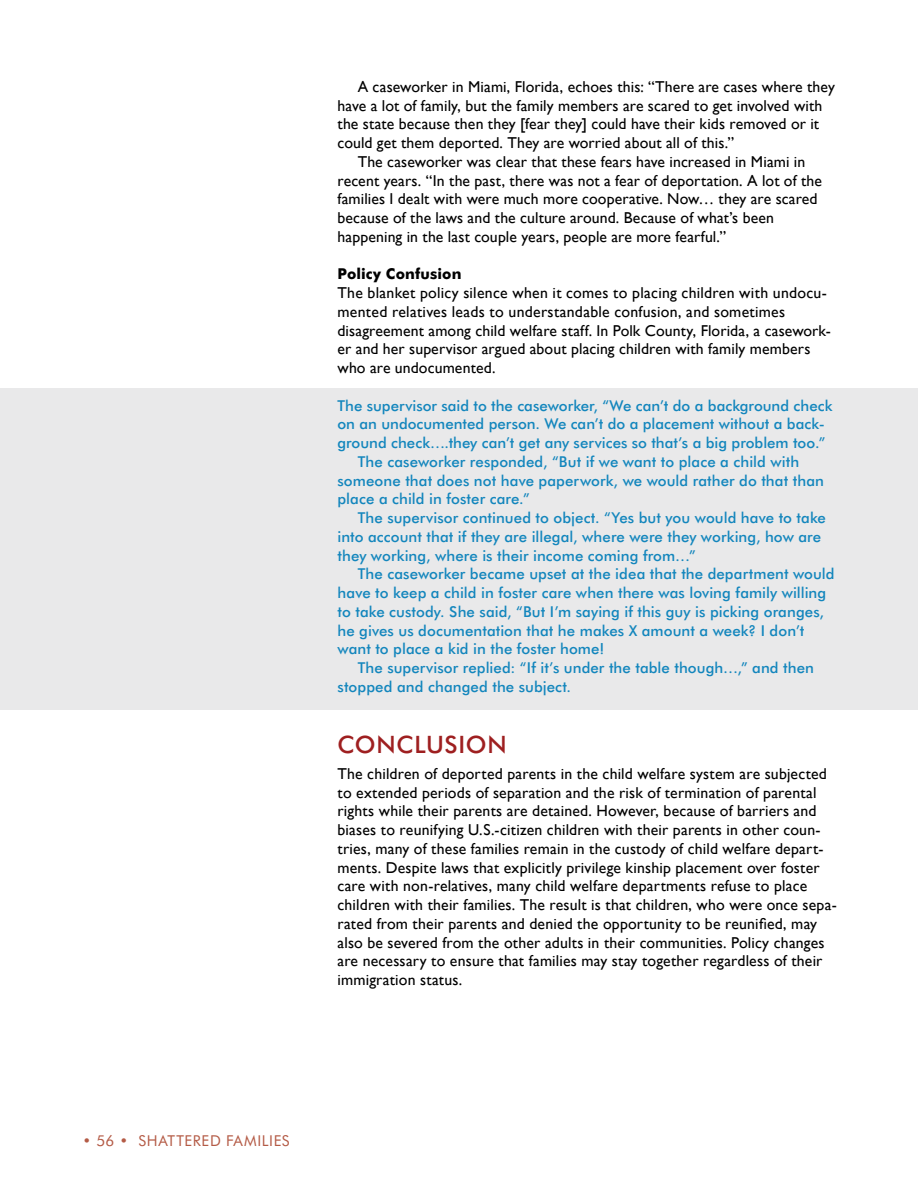
<style>
.page{position:relative;width:918px;height:1188px;background:#fff}
.page>*{position:absolute;margin:0;border:0;box-sizing:border-box;transform-origin:0 0}
.t1{font:500 24px "Futura BT";letter-spacing:.03em;color:#9e1f20}
.t2{font:15.75px/18.8px "Gill Sans";letter-spacing:.01em;color:#000}
.t3{font:500 15px "Futura BT";color:#1386bd}
.t4{font:15px "Futura BT";letter-spacing:.04em;color:#b45b46}
.t5{font:700 15px "Futura BT";letter-spacing:.01em;color:#000}
</style>
<div class="page">
<div style="left:0;top:389px;width:918px;height:321px;background:#e9e9ea"></div>
<p class="t2" style="left:358px;top:77px;width:479px">A caseworker in Miami, Florida, echoes this: “There are cases where they</p>
<p class="t2" style="left:337px;top:96px;width:486px">have a lot of family, but the family members are scared to get involved with</p>
<p class="t2" style="left:337px;top:115px;width:483px">the state because then they [fear they] could have their kids removed or it</p>
<p class="t2" style="left:337px;top:134px;width:398px">could get them deported. They are worried about all of this.”</p>
<p class="t2" style="left:358px;top:152px;width:449px">The caseworker was clear that these fears have increased in Miami in</p>
<p class="t2" style="left:337px;top:171px;width:486px">recent years. “In the past, there was not a fear of deportation. A lot of the</p>
<p class="t2" style="left:337px;top:190px;width:482px">families I dealt with were much more cooperative. Now… they are scared</p>
<p class="t2" style="left:337px;top:209px;width:438px">because of the laws and the culture around. Because of what’s been</p>
<p class="t2" style="left:337px;top:227px;width:390px">happening in the last couple years, people are more fearful.”</p>
<p class="t5" style="left:338px;top:265px;width:126px">Policy Confusion</p>
<p class="t2" style="left:338px;top:284px;width:495px">The blanket policy silence when it comes to placing children with undocu&shy;mented relatives leads to understandable confusion, and sometimes disagreement among child welfare staff. In Polk County, Florida, a casework&shy;er and her supervisor argued about placing children with family members who are undocumented.</p>
<p class="t3" style="left:338px;top:396px;width:497px">The supervisor said to the caseworker, “We can’t do a background check</p>
<p class="t3" style="left:338px;top:415px;width:489px">on an undocumented person. We can’t do a placement without a back-</p>
<p class="t3" style="left:338px;top:434px;width:489px">ground check….they can’t get any services so that’s a big problem too.”</p>
<p class="t3" style="left:358px;top:452px;width:443px">The caseworker responded, “But if we want to place a child with</p>
<p class="t3" style="left:338px;top:471px;width:488px">someone that does not have paperwork, we would rather do that than</p>
<p class="t3" style="left:338px;top:490px;width:194px">place a child in foster care.”</p>
<p class="t3" style="left:358px;top:509px;width:470px">The supervisor continued to object. “Yes but you would have to take</p>
<p class="t3" style="left:338px;top:527px;width:485px">into account that if they are illegal, where were they working, how are</p>
<p class="t3" style="left:338px;top:546px;width:360px">they working, where is their income coming from…”</p>
<p class="t3" style="left:358px;top:565px;width:478px">The caseworker became upset at the idea that the department would</p>
<p class="t3" style="left:338px;top:584px;width:490px">have to keep a child in foster care when there was loving family willing</p>
<p class="t3" style="left:338px;top:602px;width:488px">to take custody. She said, “But I ’m saying if this guy is picking oranges,</p>
<p class="t3" style="left:338px;top:621px;width:469px">he gives us documentation that he makes X amount a week? I don’t</p>
<p class="t3" style="left:338px;top:640px;width:268px">want to place a kid in the foster home!</p>
<p class="t3" style="left:358px;top:659px;width:458px">The supervisor replied: “If it’s under the table though…,” and then</p>
<p class="t3" style="left:338px;top:677px;width:235px">stopped and changed the subject.</p>
<h1 class="t1" style="left:338px;top:730px;width:171px">Conclusion</h1>
<p class="t2" style="left:338px;top:764px;width:501px">The children of deported parents in the child welfare system are subjected to extended periods of separation and the risk of termination of parental rights while their parents are detained. However, because of barriers and biases to reunifying U.S.-citizen children with their parents in other coun&shy;tries, many of these families remain in the custody of child welfare depart&shy;ments. Despite laws that explicitly privilege kinship placement over foster care with non-relatives, many child welfare departments refuse to place children with their families. The result is that children, who were once sepa&shy;rated from their parents and denied the opportunity to be reunified, may also be severed from the other adults in their communities. Policy changes are necessary to ensure that families may stay together regardless of their immigration status.</p>
<p class="t4" style="left:82px;top:1132px;width:207px">• 56 • SHATTERED FAMILIES</p>
</div>
